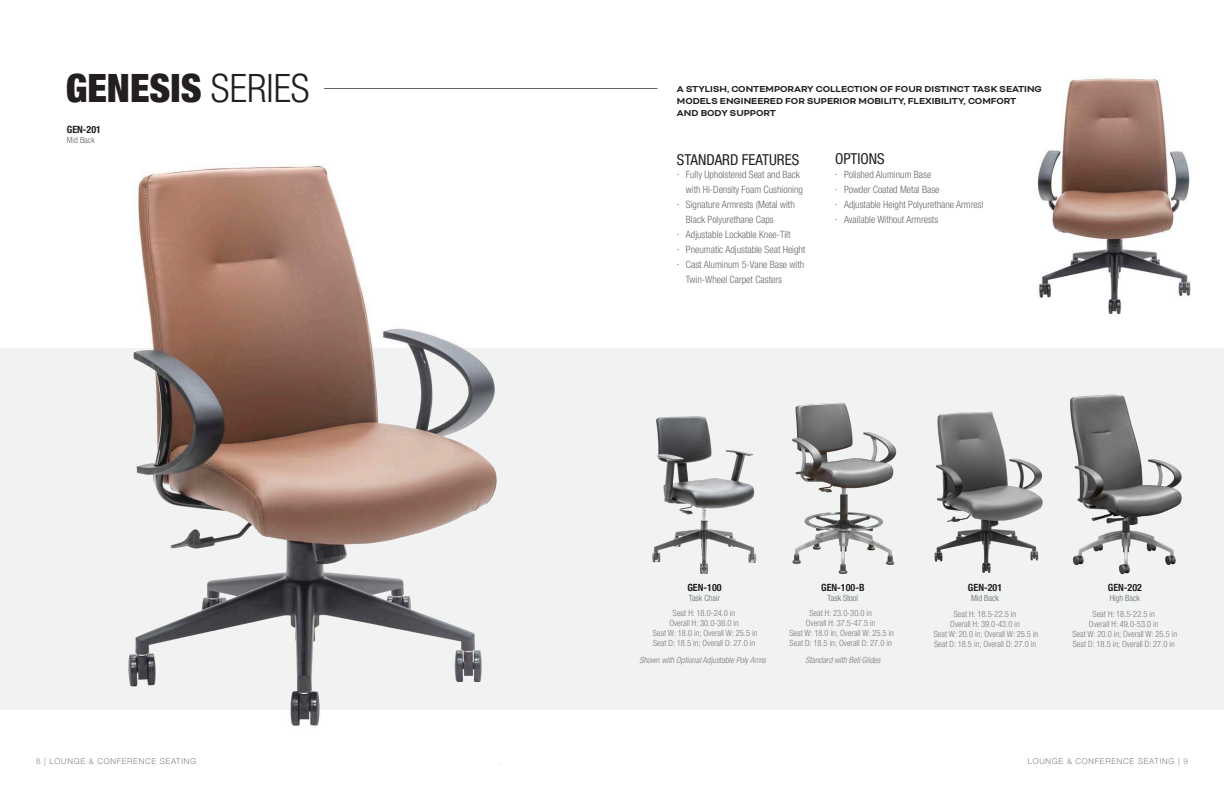
<style>
.page{position:relative;width:1224px;height:792px;background:#fff}
.page>*{position:absolute;margin:0;border:0;box-sizing:border-box;transform-origin:0 0}
.t1{font:900 condensed 39px "Helvetica Neue LT Pro";color:#231f20}
.t2{font:condensed 15px "Helvetica Neue LT Pro";color:#231f20}
.t3{font:300 condensed 10px/15px "Helvetica Neue LT Pro";color:#63666b}
.t4{font:700 10px/12px "Bicyclette";color:#231f20}
.t5{font:700 condensed 10px "Helvetica Neue LT Pro";color:#231f20}
.t6{font:300 condensed 8.5px/10px "Helvetica Neue LT Pro";color:#76787b;text-align:center}
.t7{font:italic 300 condensed 8.5px "Helvetica Neue LT Pro";color:#76787b}
.t8{font:300 condensed 8.5px "Helvetica Neue LT Pro";color:#63666b}
.t9{font:300 8px "Helvetica Neue";letter-spacing:.09em;color:#808285}
.s1{font-weight:300}
</style>
<div class="page">
<img style="left:4px;top:164px;width:604px;height:562px">
<hr style="left:324px;top:88px;width:334px;height:1px;background:#63666b">
<img style="left:1037px;top:76px;width:154px;height:239px">
<svg style="left:0;top:348px;width:1224px;height:361px;fill:#f1f3f3"></svg>
<p class="t1" style="left:66px;top:65px;width:245px">GENESIS <span class="s1">SERIES</span></p>
<p class="t5" style="left:67px;top:124px;width:36px">GEN-201</p>
<p class="t8" style="left:67px;top:135px;width:29px">Mid Back</p>
<p class="t9" style="left:36px;top:754px;width:162px">8 | LOUNGE &amp; CONFERENCE SEATING</p>
<p class="t4" style="left:677px;top:83px;width:366px">A STYLISH, CONTEMPORARY COLLECTION OF FOUR DISTINCT TASK SEATING<br>MODELS ENGINEERED FOR SUPERIOR MOBILITY, FLEXIBILITY, COMFORT<br>AND BODY SUPPORT</p>
<p class="t2" style="left:677px;top:151px;width:124px">STANDARD FEATURES</p>
<p class="t2" style="left:835px;top:150px;width:51px">OPTIONS</p>
<p class="t3" style="left:677px;top:167px;width:127px;text-align:right">· Fully Upholstered Seat and Back with Hi-Density Foam Cushioning</p>
<p class="t3" style="left:686px;top:197px;width:110px;text-indent:-9px">· Signature Armrests (Metal with<br>Black Polyurethane Caps</p>
<p class="t3" style="left:677px;top:227px;width:115px">· Adjustable Lockable Knee-Tilt</p>
<p class="t3" style="left:677px;top:242px;width:130px">· Pneumatic Adjustable Seat Height</p>
<p class="t3" style="left:686px;top:257px;width:120px;text-indent:-9px">· Cast Aluminum 5-Vane Base with<br>Twin-Wheel Carpet Casters</p>
<p class="t3" style="left:835px;top:167px;width:98px">· Polished Aluminum Base</p>
<p class="t3" style="left:835px;top:182px;width:106px">· Powder Coated Metal Base</p>
<p class="t3" style="left:835px;top:197px;width:155px">· Adjustable Height Polyurethane Armrests</p>
<p class="t3" style="left:835px;top:212px;width:105px">· Available Without Armrests</p>
<p class="t5" style="left:687px;top:581px;width:36px">GEN-100</p>
<p class="t8" style="left:689px;top:593px;width:33px">Task Chair</p>
<p class="t5" style="left:821px;top:581px;width:45px">GEN-100-B</p>
<p class="t8" style="left:828px;top:593px;width:32px">Task Stool</p>
<p class="t5" style="left:968px;top:581px;width:36px">GEN-201</p>
<p class="t8" style="left:971px;top:593px;width:29px">Mid Back</p>
<p class="t5" style="left:1108px;top:581px;width:36px">GEN-202</p>
<p class="t8" style="left:1110px;top:593px;width:32px">High Back</p>
<p class="t6" style="left:673px;top:608px;width:64px">Seat H: 18.0-24.0 in</p>
<p class="t6" style="left:669px;top:618px;width:71px">Overall H: 30.0-36.0 in</p>
<p class="t6" style="left:653px;top:628px;width:106px">Seat W: 18.0 in; Overall W: 25.5 in</p>
<p class="t6" style="left:653px;top:638px;width:104px">Seat D: 18.5 in; Overall D: 27.0 in</p>
<p class="t6" style="left:806px;top:608px;width:71px">Seat H: 23.0-30.0 in<br>Overall H: 37.5-47.5 in</p>
<p class="t6" style="left:789px;top:628px;width:106px">Seat W: 18.0 in; Overall W: 25.5 in</p>
<p class="t6" style="left:790px;top:638px;width:104px">Seat D: 18.5 in; Overall D: 27.0 in</p>
<p class="t6" style="left:950px;top:609px;width:71px">Seat H: 18.5-22.5 in<br>Overall H: 39.0-43.0 in</p>
<p class="t6" style="left:934px;top:629px;width:106px">Seat W: 20.0 in; Overall W: 25.5 in</p>
<p class="t6" style="left:934px;top:639px;width:104px">Seat D: 18.5 in; Overall D: 27.0 in</p>
<p class="t6" style="left:1089px;top:609px;width:71px">Seat H: 18.5-22.5 in<br>Overall H: 49.0-53.0 in</p>
<p class="t6" style="left:1072px;top:629px;width:106px">Seat W: 20.0 in; Overall W: 25.5 in</p>
<p class="t6" style="left:1073px;top:639px;width:104px">Seat D: 18.5 in; Overall D: 27.0 in</p>
<p class="t7" style="left:639px;top:655px;width:128px">Shown with Optional Adjustable Poly Arms</p>
<p class="t7" style="left:805px;top:655px;width:76px">Standard with Bell Glides</p>
<p class="t9" style="left:1028px;top:754px;width:162px">LOUNGE &amp; CONFERENCE SEATING | 9</p>
</div>
